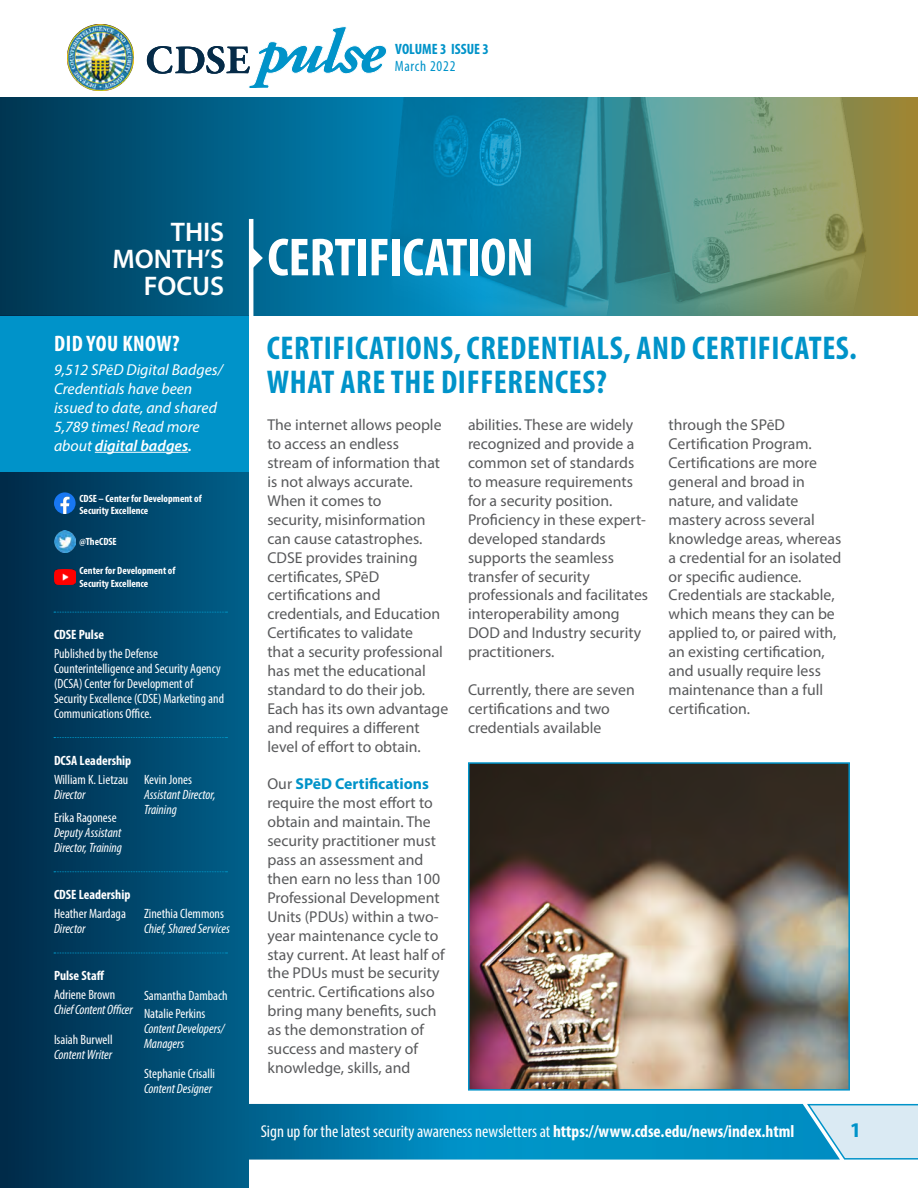
<style>
.page{position:relative;width:918px;height:1188px;background:#fff}
.page>*{position:absolute;margin:0;border:0;box-sizing:border-box;transform-origin:0 0}
.t1{font:700 condensed 54px "Myriad Pro";letter-spacing:-.005em;color:#fff}
.t2{font:700 condensed 33px/34.5px "Myriad Pro";letter-spacing:.02em;color:#0093c9}
.body{font:600 27px/27px "Myriad Pro";color:#fff;text-align:right}
.t3{font:700 condensed 22.5px "Myriad Pro";letter-spacing:.02em;color:#fff}
.t4{font:700 21px "Myriad Pro";color:#0093c9}
.t5{font:condensed 17.25px "Myriad Pro";color:#fff}
.body-2{font:15.75px/18.9px "Myriad Pro";color:#58595b}
.t6{font:italic 15.75px/18.9px "Myriad Pro";color:#fff}
.t7{font:700 condensed 15px "Myriad Pro";color:#0093c9}
.t8{font:condensed 15px "Myriad Pro";letter-spacing:.05em;color:#0093c9}
.t9{font:condensed 13.5px/15px "Myriad Pro";color:#fff}
.t10{font:italic condensed 13.5px/15px "Myriad Pro";color:#fff}
.t11{font:700 condensed 13.5px/19.4px "Myriad Pro";color:#fff}
.t12{font:700 condensed 10.5px/12.6px "Myriad Pro";color:#fff}
.s1{font-weight:600}
.s2{font-weight:700}
.s3{font-style:normal}
.s4{font-weight:400}
.s5{font-style:italic}
.s6{font-weight:700;color:#0093c9}
</style>
<div class="page">
<svg style="left:249px;top:1103px;width:669px;height:57px;background:#2298c3"></svg>
<img style="left:67px;top:24px;width:67px;height:67px">
<svg style="left:0;top:97px;width:162px;height:218px;background:#004464"></svg>
<img style="left:162px;top:97px;width:756px;height:218px">
<hr style="left:249px;top:219px;width:4px;height:98px;background:#fff">
<svg style="left:253px;top:246px;width:10px;height:23px"></svg>
<svg style="left:147px;top:26px;width:240px;height:61px"></svg>
<img style="left:471px;top:765px;width:376px;height:323px">
<div style="left:468px;top:762px;width:382px;height:329px;border:2px solid #0093c9"></div>
<div style="left:0;top:315px;width:249px;height:873px;background:linear-gradient(to right,#002947,#005f8a)"></div>
<div style="left:0;top:316px;width:249px;height:156px;background:#0093c9"></div>
<svg style="left:54px;top:492px;width:22px;height:22px"></svg>
<img style="left:54px;top:531px;width:22px;height:21px">
<img style="left:54px;top:569px;width:22px;height:15px">
<hr style="left:95px;top:452px;width:93px;height:1px;background:#fff">
<svg style="left:54px;top:737px;width:173px;height:1px"></svg>
<svg style="left:54px;top:612px;width:173px;height:1px"></svg>
<svg style="left:54px;top:871px;width:173px;height:1px"></svg>
<svg style="left:54px;top:953px;width:173px;height:1px"></svg>
<p class="t7" style="left:395px;top:40px;width:95px">VOLUME 3 ISSUE 3</p>
<p class="t8" style="left:395px;top:57px;width:62px">March 2022</p>
<p class="body" style="left:112px;top:217px;width:113px">THIS<br>MONTH’S</p>
<p class="body" style="left:144px;top:271px;width:82px">FOCUS</p>
<p class="t3" style="left:54px;top:330px;width:127px">DID YOU KNOW?</p>
<p class="t6" style="left:54px;top:360px;width:170px">9,512 SPēD Digital Badges/<br>Credentials have been issued to date, and shared<br>5,789 times! Read more about <span class="s1">digital badges.</span></p>
<p class="t12" style="left:79px;top:492px;width:124px">CDSE – Center for Development of<br>Security Excellence</p>
<p class="t12" style="left:79px;top:535px;width:39px">@TheCDSE</p>
<p class="t12" style="left:79px;top:564px;width:98px">Center for Development of<br>Security Excellence</p>
<p class="t9" style="left:54px;top:624px;width:106px;line-height:19.4px"><span class="s2">CDSE Pulse<br></span>Published by the Defense</p>
<p class="t9" style="left:54px;top:661px;width:172px">Counterintelligence and Security Agency (DCSA) Center for Development of Security Excellence (CDSE) Marketing and Communications Office.</p>
<p class="t9" style="left:54px;top:751px;width:139px;line-height:19.4px"><span class="s2">DCSA Leadership<br></span>William K. Lietzau Kevin Jones</p>
<p class="t10" style="left:54px;top:787px;width:33px">Director</p>
<p class="t10" style="left:144px;top:787px;width:73px">Assistant Director,<br>Training</p>
<p class="t10" style="left:54px;top:810px;width:70px"><span class="s3">Erika Ragonese<br></span>Deputy Assistant<br>Director, Training</p>
<p class="t11" style="left:54px;top:884px;width:78px">CDSE Leadership<br><span class="s4">Heather Mardaga</span></p>
<p class="t9" style="left:144px;top:906px;width:81px">Zinethia Clemmons</p>
<p class="t10" style="left:54px;top:921px;width:33px">Director</p>
<p class="t10" style="left:144px;top:921px;width:87px">Chief, Shared Services</p>
<p class="t9" style="left:54px;top:966px;width:63px;line-height:19.4px"><span class="s2">Pulse Staff<br></span>Adriene Brown</p>
<p class="t9" style="left:54px;top:988px;width:175px;text-indent:90px">Samantha Dambach<br><span class="s5">Chief Content Officer</span> Natalie Perkins</p>
<p class="t10" style="left:144px;top:1020px;width:82px">Content Developers/</p>
<p class="t9" style="left:54px;top:1032px;width:60px">Isaiah Burwell</p>
<p class="t10" style="left:144px;top:1035px;width:42px">Managers</p>
<p class="t10" style="left:54px;top:1047px;width:60px">Content Writer</p>
<p class="t9" style="left:144px;top:1065px;width:73px">Stephanie Crisalli<br><span class="s5">Content Designer</span></p>
<p class="t1" style="left:267px;top:224px;width:268px">CERTIFICATION</p>
<h1 class="t2" style="left:267px;top:330px;width:592px">CERTIFICATIONS, CREDENTIALS, AND CERTIFICATES.<br>WHAT ARE THE DIFFERENCES?</h1>
<p class="body-2" style="left:267px;top:415px;width:182px">The internet allows people to access an endless<br>stream of information that is not always accurate.<br>When it comes to<br>security, misinformation can cause catastrophes.<br>CDSE provides training certificates, SPēD certifications and credentials, and Education<br>Certificates to validate<br>that a security professional has met the educational standard to do their job.<br>Each has its own advantage and requires a different level of effort to obtain.</p>
<p class="body-2" style="left:267px;top:774px;width:179px">Our <span class="s6">SPēD Certifications </span>require the most effort to obtain and maintain. The security practitioner must pass an assessment and then earn no less than 100<br>Professional Development<br>Units (PDUs) within a two&shy;year maintenance cycle to stay current. At least half of the PDUs must be security centric. Certifications also bring many benefits, such as the demonstration of success and mastery of knowledge, skills, and</p>
<p class="body-2" style="left:468px;top:415px;width:182px">abilities. These are widely recognized and provide a common set of standards to measure requirements for a security position.<br>Proficiency in these expert&shy;developed standards supports the seamless transfer of security professionals and facilitates interoperability among<br>DOD and Industry security practitioners.</p>
<p class="body-2" style="left:468px;top:680px;width:168px">Currently, there are seven certifications and two credentials available</p>
<p class="body-2" style="left:669px;top:415px;width:174px">through the SPēD<br>Certification Program.<br>Certifications are more general and broad in nature, and validate mastery across several knowledge areas, whereas a credential for an isolated or specific audience.<br>Credentials are stackable, which means they can be applied to, or paired with, an existing certification, and usually require less maintenance than a full certification.</p>
<p class="t5" style="left:261px;top:1121px;width:535px">Sign up for the latest security awareness newsletters at <span class="s2">https://www.cdse.edu/news/index.html</span></p>
<h3 class="t4" style="left:850px;top:1116px;width:13px">1</h3>
</div>
